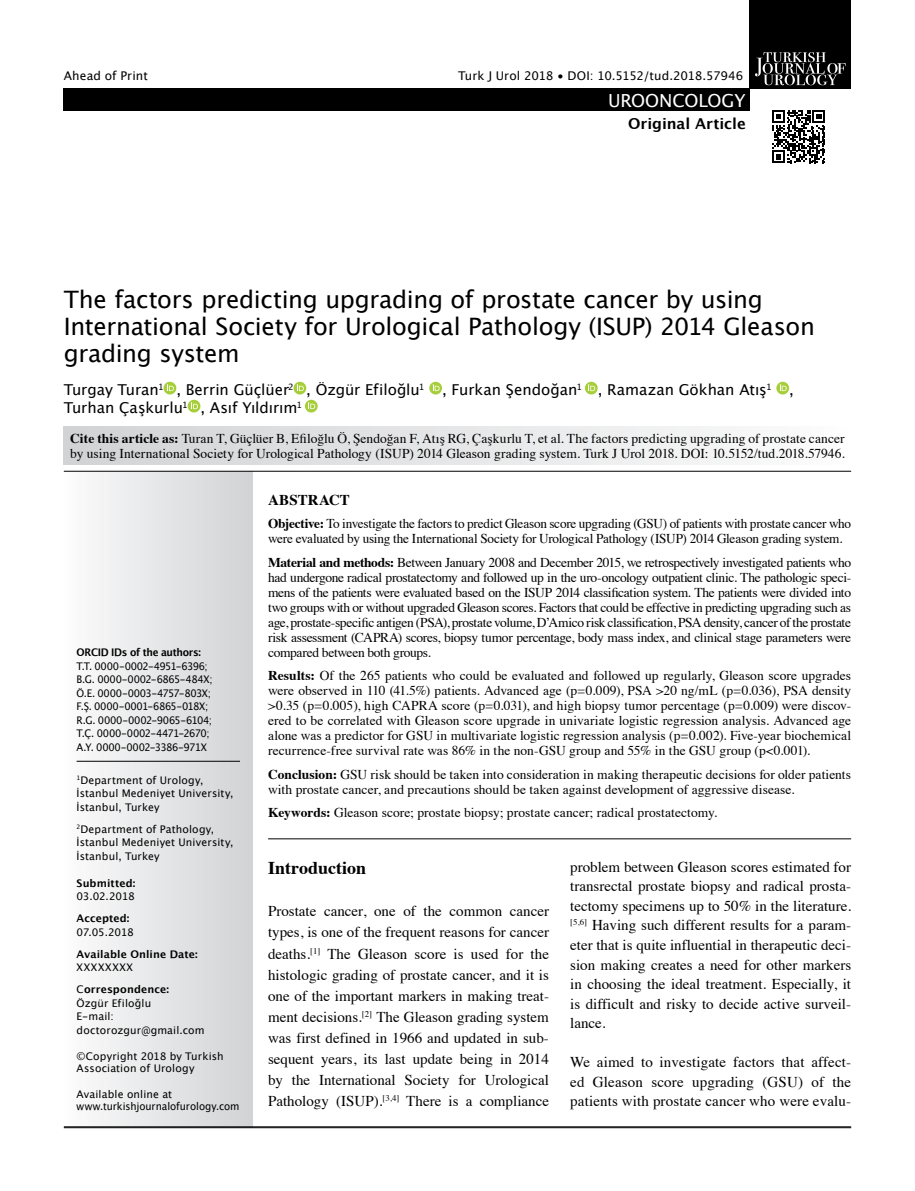
<style>
.page{position:relative;width:915px;height:1191px;background:#fff}
.page>*{position:absolute;margin:0;border:0;box-sizing:border-box;transform-origin:0 0}
.t1{font:24px/27px "Lucida Grande";letter-spacing:-.01em;color:#000}
.t2{font:700 18px "Times";color:#000}
.t3{font:18px "Lucida Grande";letter-spacing:-.005em;color:#fff}
.t4{font:15px/19.5px "Times";color:#000;text-align:justify}
.t5{font:15px/18px "Lucida Grande";letter-spacing:-.005em;color:#000}
.t6{font:700 15px "Lucida Grande";color:#000}
.t7{font:700 15px "Times";letter-spacing:.01em;color:#000}
.t8{font:13.5px/15px "Times";color:#000}
.t9{font:13.5px/15px "Times";letter-spacing:-.02em;color:#000}
.t10{font:12px "Lucida Grande";letter-spacing:-.015em;color:#000}
.t11{font:12px "Lucida Grande";letter-spacing:.005em;color:#000}
.t12{font:10.5px/13.5px "Lucida Grande";letter-spacing:.005em;color:#000}
.t13{font:10.5px/13.5px "Lucida Grande";letter-spacing:-.03em;color:#000;scale:.95 1}
.t14{font:700 10.5px/22px "Lucida Grande";letter-spacing:.01em;color:#000}
.t15{font:700 10.5px "Lucida Grande";letter-spacing:-.03em;color:#000;scale:.95 1}
.s1{font-weight:700}
.s2{font-weight:400}
</style>
<div class="page">
<div style="left:749px;top:0;width:101px;height:89px;background:#000"></div>
<div style="left:64px;top:88px;width:685px;height:23px;background:#000"></div>
<svg style="left:755px;top:52px;width:90px;height:33px"></svg>
<svg style="left:772px;top:110px;width:53px;height:53px"></svg>
<div style="left:64px;top:471px;width:189px;height:656px;background:linear-gradient(to right,#fcfcfc,#d1d2d4)"></div>
<div style="left:163px;top:382px;width:13px;height:12px;background:#a6ce39;border-radius:50%"></div>
<svg style="left:167px;top:384px;width:7px;height:7px"></svg>
<div style="left:293px;top:382px;width:13px;height:12px;background:#a6ce39;border-radius:50%"></div>
<svg style="left:297px;top:384px;width:7px;height:7px"></svg>
<svg style="left:429px;top:382px;width:13px;height:12px"></svg>
<svg style="left:432px;top:384px;width:7px;height:7px"></svg>
<svg style="left:584px;top:382px;width:13px;height:12px"></svg>
<svg style="left:588px;top:384px;width:7px;height:7px"></svg>
<svg style="left:776px;top:382px;width:12px;height:12px"></svg>
<svg style="left:779px;top:384px;width:7px;height:7px"></svg>
<svg style="left:187px;top:400px;width:13px;height:12px"></svg>
<svg style="left:191px;top:402px;width:7px;height:7px"></svg>
<div style="left:305px;top:400px;width:12px;height:12px;background:#a6ce39;border-radius:50%"></div>
<svg style="left:308px;top:402px;width:7px;height:7px"></svg>
<hr style="left:64px;top:471px;width:786px;height:1px;background:#000">
<hr style="left:64px;top:1127px;width:786px;height:1px;background:#000">
<hr style="left:64px;top:1126px;width:786px;height:1px;background:#000">
<div style="left:64px;top:427px;width:786px;height:38px;background:linear-gradient(to right,#d1d2d4,#fcfcfc)"></div>
<hr style="left:77px;top:761px;width:163px;height:1px;background:#000">
<hr style="left:268px;top:838px;width:582px;height:1px;background:#000">
<p class="t11" style="left:64px;top:69px;width:86px">Ahead of Print</p>
<p class="t10" style="left:458px;top:69px;width:286px">Turk J Urol 2018 • DOI: 10.5152/tud.2018.57946</p>
<h2 class="t3" style="left:608px;top:90px;width:139px">UROONCOLOGY</h2>
<p class="t6" style="left:628px;top:112px;width:119px">Original Article</p>
<h1 class="t1" style="left:64px;top:286px;width:752px">The factors predicting upgrading of prostate cancer by using<br>International Society for Urological Pathology (ISUP) 2014 Gleason grading system</h1>
<p class="t5" style="left:64px;top:380px;width:731px">Turgay Turan<sup>1</sup> , Berrin Güçlüer<sup>2</sup> , Özgür Efiloğlu<sup>1</sup> , Furkan Şendoğan<sup>1</sup> , Ramazan Gökhan Atış<sup>1</sup> ,<br>Turhan Çaşkurlu<sup>1</sup> , Asıf Yıldırım<sup>1</sup></p>
<p class="t8" style="left:70px;top:430px;width:775px"><span class="s1">Cite this article as:</span> Turan T, Güçlüer B, Efiloğlu Ö, Şendoğan F, Atış RG, Çaşkurlu T, et al. The factors predicting upgrading of prostate cancer by using International Society for Urological Pathology (ISUP) 2014 Gleason grading system. Turk J Urol 2018. DOI: 10.5152/tud.2018.57946.</p>
<p class="t15" style="left:77px;top:644px;width:132px">ORCID IDs of the authors:</p>
<p class="t13" style="left:77px;top:659px;width:144px">T.T. 0000-0002-4951-6396;<br>B.G. 0000-0002-6865-484X;<br>Ö.E. 0000-0003-4757-803X;<br>F.Ş. 0000-0001-6865-018X;<br>R.G. 0000-0002-9065-6104;<br>T.Ç. 0000-0002-4471-2670;<br>A.Y. 0000-0002-3386-971X</p>
<p class="t12" style="left:77px;top:773px;width:158px"><sup>1</sup>Department of Urology,<br>İstanbul Medeniyet University,<br>İstanbul, Turkey</p>
<p class="t12" style="left:77px;top:822px;width:158px"><sup>2</sup>Department of Pathology,<br>İstanbul Medeniyet University,<br>İstanbul, Turkey</p>
<p class="t14" style="left:77px;top:871px;width:60px">Submitted:</p>
<p class="t12" style="left:77px;top:889px;width:60px">03.02.2018</p>
<p class="t14" style="left:77px;top:907px;width:54px">Accepted:</p>
<p class="t12" style="left:77px;top:925px;width:59px">07.05.2018</p>
<p class="t14" style="left:77px;top:942px;width:123px">Available Online Date:</p>
<p class="t14" style="left:77px;top:956px;width:94px"><span class="s2">XXXXXXXX<br>C</span>orrespondence:</p>
<p class="t12" style="left:77px;top:996px;width:130px">Özgür Efiloğlu<br>E-mail: doctorozgur@gmail.com</p>
<p class="t12" style="left:77px;top:1049px;width:148px;line-height:12.6px">©Copyright 2018 by Turkish<br>Association of Urology</p>
<p class="t12" style="left:77px;top:1087px;width:164px;line-height:12.6px">Available online at www.turkishjournalofurology.com</p>
<p class="t7" style="left:268px;top:485px;width:83px">ABSTRACT</p>
<p class="t9" style="left:268px;top:515px;width:584px"><span class="s1">Objective:</span> To investigate the factors to predict Gleason score upgrading (GSU) of patients with prostate cancer who were evaluated by using the International Society for Urological Pathology (ISUP) 2014 Gleason grading system.</p>
<p class="t8" style="left:268px;top:553px;width:584px;text-align:justify"><span class="s1">Material and methods:</span> Between January 2008 and December 2015, we retrospectively investigated patients who had undergone radical prostatectomy and followed up in the uro-oncology outpatient clinic. The pathologic speci&shy;mens of the patients were evaluated based on the ISUP 2014 classification system. The patients were divided into two groups with or without upgraded Gleason scores. Factors that could be effective in predicting upgrading such as age, prostate-specific antigen (PSA), prostate volume, D’Amico risk classification, PSA density, cancer of the prostate risk assessment (CAPRA) scores, biopsy tumor percentage, body mass index, and clinical stage parameters were compared between both groups.</p>
<p class="t8" style="left:268px;top:667px;width:584px;text-align:justify"><span class="s1">Results:</span> Of the 265 patients who could be evaluated and followed up regularly, Gleason score upgrades were observed in 110 (41.5%) patients. Advanced age (p=0.009), PSA &gt;20 ng/mL (p=0.036), PSA density &gt;0.35 (p=0.005), high CAPRA score (p=0.031), and high biopsy tumor percentage (p=0.009) were discov&shy;ered to be correlated with Gleason score upgrade in univariate logistic regression analysis. Advanced age alone was a predictor for GSU in multivariate logistic regression analysis (p=0.002). Five-year biochemical recurrence-free survival rate was 86% in the non-GSU group and 55% in the GSU group (p&lt;0.001).</p>
<p class="t8" style="left:268px;top:765px;width:584px"><span class="s1">Conclusion:</span> GSU risk should be taken into consideration in making therapeutic decisions for older patients with prostate cancer, and precautions should be taken against development of aggressive disease.</p>
<p class="t8" style="left:268px;top:804px;width:450px"><span class="s1">Keywords:</span> Gleason score; prostate biopsy; prostate cancer; radical prostatectomy.</p>
<h2 class="t2" style="left:268px;top:851px;width:100px">Introduction</h2>
<p class="t4" style="left:268px;top:899px;width:282px;line-height:21.1px">Prostate cancer, one of the common cancer types, is one of the frequent reasons for cancer deaths.<sup>[1]</sup> The Gleason score is used for the histologic grading of prostate cancer, and it is one of the important markers in making treat&shy;ment decisions.<sup>[2]</sup> The Gleason grading system was first defined in 1966 and updated in sub&shy;sequent years, its last update being in 2014 by the International Society for Urological Pathology (ISUP).<sup>[3,4]</sup> There is a compliance</p>
<p class="t4" style="left:570px;top:855px;width:282px">problem between Gleason scores estimated for transrectal prostate biopsy and radical prosta&shy;tectomy specimens up to 50% in the literature. <sup>[5,6]</sup> Having such different results for a param&shy;eter that is quite influential in therapeutic deci&shy;sion making creates a need for other markers in choosing the ideal treatment. Especially, it is difficult and risky to decide active surveil&shy;lance.</p>
<p class="t4" style="left:570px;top:1051px;width:282px">We aimed to investigate factors that affect&shy;ed Gleason score upgrading (GSU) of the patients with prostate cancer who were evalu-</p>
</div>
